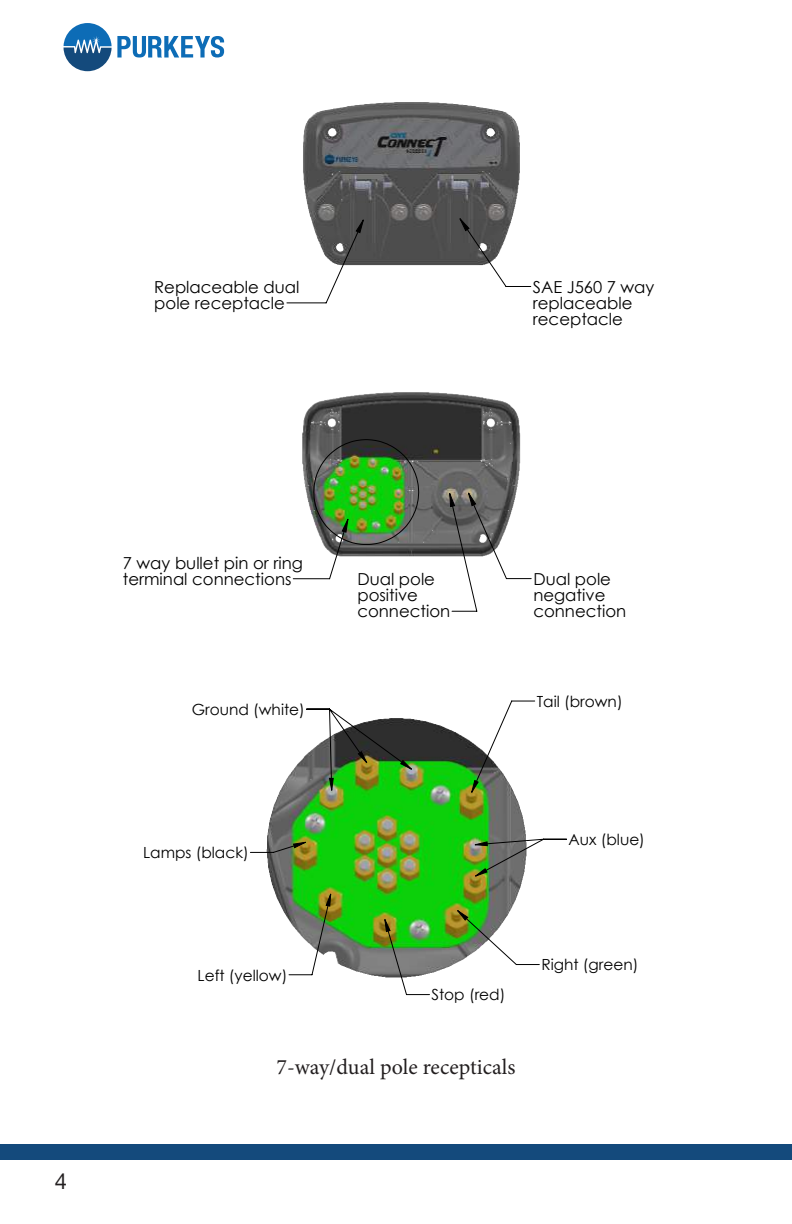
<style>
.page{position:relative;width:792px;height:1224px;background:#fff}
.page>*{position:absolute;margin:0;border:0;box-sizing:border-box;transform-origin:0 0}
.t1{font:22px "Minion Pro";color:#231f20}
.t2{font:22px "Helvetica Neue LT Std";color:#231f20}
.t3{font:16.6px/16.2px "Century Gothic";color:#000}
.t4{font:15.4px "Century Gothic";color:#000}
.t5{font:13.8px "Arial Narrow";color:#000}
</style>
<div class="page">
<div style="left:0;top:1144px;width:792px;height:16px;background:#144a7c"></div>
<svg style="left:64px;top:23px;width:160px;height:48px"></svg>
<img style="left:303px;top:102px;width:217px;height:90px">
<svg style="left:286px;top:192px;width:246px;height:420px"></svg>
<hr style="left:116px;top:91px;width:545px;height:1px;background:#000">
<hr style="left:116px;top:91px;width:1px;height:548px;background:#000">
<hr style="left:116px;top:799px;width:545px;height:1px;background:#000">
<hr style="left:791px;top:91px;width:1px;height:548px;background:#000">
<hr style="left:468px;top:774px;width:177px;height:1px;background:#000">
<hr style="left:468px;top:750px;width:177px;height:1px;background:#000">
<hr style="left:539px;top:725px;width:106px;height:1px;background:#000">
<hr style="left:468px;top:698px;width:177px;height:1px;background:#000">
<hr style="left:116px;top:698px;width:352px;height:1px;background:#000">
<svg style="left:342px;top:219px;width:134px;height:313px"></svg>
<svg style="left:215px;top:700px;width:352px;height:296px"></svg>
<hr style="left:134px;top:676px;width:518px;height:1px;background:#000">
<hr style="left:134px;top:676px;width:1px;height:347px;background:#000">
<hr style="left:134px;top:1223px;width:518px;height:1px;background:#000">
<hr style="left:654px;top:676px;width:1px;height:347px;background:#000">
<hr style="left:134px;top:1218px;width:47px;height:1px;background:#000">
<hr style="left:181px;top:1170px;width:471px;height:1px;background:#000">
<hr style="left:134px;top:1195px;width:47px;height:1px;background:#000">
<hr style="left:134px;top:1170px;width:47px;height:1px;background:#000">
<hr style="left:181px;top:1203px;width:471px;height:1px;background:#000">
<img style="left:294px;top:750px;width:193px;height:182px">
<div style="left:121px;top:754px;width:94px;height:78px;background:#fff"></div>
<p class="t3" style="left:154px;top:278px;width:147px">Replaceable dual pole receptacle</p>
<p class="t3" style="left:533px;top:278px;width:123px">SAE J560 7 way replaceable receptacle</p>
<h1 class="t2" style="left:55px;top:1168px;width:14px">4</h1>
<p class="t3" style="left:123px;top:554px;width:182px">7 way bullet pin or ring terminal connections</p>
<p class="t4" style="left:192px;top:699px;width:115px">Ground (white)</p>
<p class="t4" style="left:143px;top:842px;width:107px">Lamps (black)</p>
<p class="t4" style="left:198px;top:964px;width:91px">Left (yellow)</p>
<p class="t3" style="left:357px;top:571px;width:94px">Dual pole positive connection</p>
<p class="t3" style="left:533px;top:571px;width:94px">Dual pole negative connection</p>
<p class="t4" style="left:537px;top:690px;width:87px">Tail (brown)</p>
<p class="t5" style="left:539px;top:695px;width:27px">REV:</p>
<p class="t4" style="left:569px;top:829px;width:78px">Aux (blue)</p>
<p class="t4" style="left:431px;top:984px;width:76px">Stop (red)</p>
<p class="t4" style="left:541px;top:954px;width:99px">Right (green)</p>
<h1 class="t1" style="left:276px;top:1053px;width:240px">7-way/dual pole recepticals</h1>
</div>
